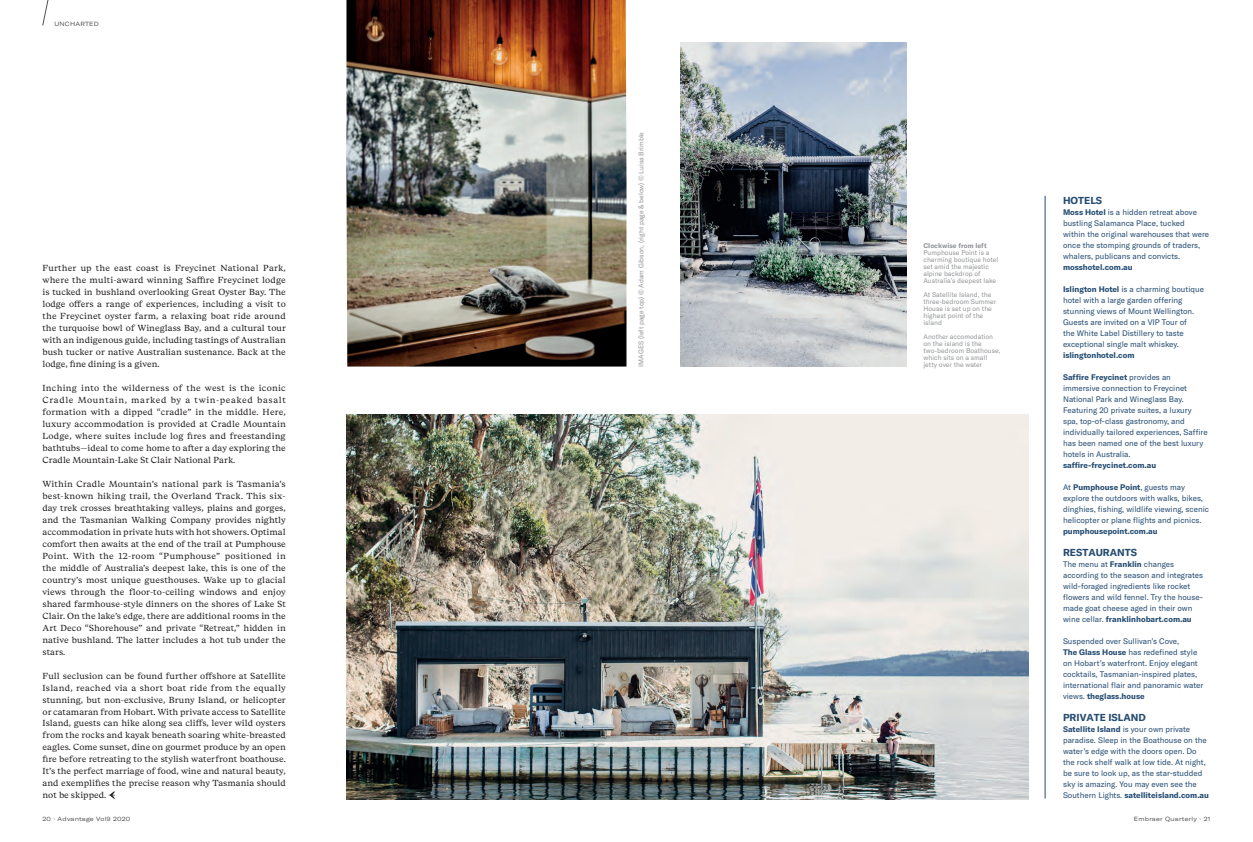
<style>
.page{position:relative;width:1253px;height:842px;background:#fff}
.page>*{position:absolute;margin:0;border:0;box-sizing:border-box;transform-origin:0 0}
.t1{font:700 10px "GT America Trial";color:#254c71}
.t2{font:8.8px/12px "Beirut Text";color:#231f20;text-align:justify}
.t3{font:8px/11px "GT America";color:#254c71}
.t4{font:700 8px "GT America Trial";color:#254c71}
.t5{font:6.8px/7px "GT America";color:#939598}
.t6{font:700 6.8px "GT America";color:#939598}
.t7{font:expanded 6px "GT America";letter-spacing:.04em;color:#505052}
.s1{font-family:"GT America Trial";font-weight:700}
.s2{font-weight:700}
.s3{font-family:"GT America";font-weight:400}
</style>
<div class="page">
<img style="left:346px;top:0;width:280px;height:367px">
<img style="left:346px;top:415px;width:682px;height:384px">
<img style="left:680px;top:43px;width:226px;height:324px">
<svg style="left:42px;top:0;width:7px;height:26px"></svg>
<svg style="left:108px;top:791px;width:7px;height:8px"></svg>
<hr style="left:1045px;top:196px;width:1px;height:602px;background:#254c71">
<p class="t7" style="left:54px;top:20px;width:46px">UNCHARTED</p>
<p class="t2" style="left:43px;top:262px;width:245px">Further up the east coast is Freycinet National Park, where the multi-award winning Saffire Freycinet lodge is tucked in bushland overlooking Great Oyster Bay. The lodge offers a range of experiences, including a visit to the Freycinet oyster farm, a relaxing boat ride around the turquoise bowl of Wineglass Bay, and a cultural tour with an indigenous guide, including tastings of Australian bush tucker or native Australian sustenance. Back at the lodge, fine dining is a given.</p>
<p class="t2" style="left:43px;top:382px;width:245px">Inching into the wilderness of the west is the iconic Cradle Mountain, marked by a twin-peaked basalt formation with a dipped “cradle” in the middle. Here, luxury accommodation is provided at Cradle Mountain Lodge, where suites include log fires and freestanding bathtubs—ideal to come home to after a day exploring the Cradle Mountain-Lake St Clair National Park.</p>
<p class="t2" style="left:43px;top:478px;width:245px">Within Cradle Mountain’s national park is Tasmania’s best-known hiking trail, the Overland Track. This six&shy;day trek crosses breathtaking valleys, plains and gorges, and the Tasmanian Walking Company provides nightly accommodation in private huts with hot showers. Optimal comfort then awaits at the end of the trail at Pumphouse Point. With the 12-room “Pumphouse” positioned in the middle of Australia’s deepest lake, this is one of the country’s most unique guesthouses. Wake up to glacial views through the floor-to-ceiling windows and enjoy shared farmhouse-style dinners on the shores of Lake St Clair. On the lake’s edge, there are additional rooms in the Art Deco “Shorehouse” and private “Retreat,” hidden in native bushland. The latter includes a hot tub under the stars.</p>
<p class="t2" style="left:43px;top:670px;width:245px">Full seclusion can be found further offshore at Satellite Island, reached via a short boat ride from the equally stunning, but non-exclusive, Bruny Island, or helicopter or catamaran from Hobart. With private access to Satellite Island, guests can hike along sea cliffs, lever wild oysters from the rocks and kayak beneath soaring white-breasted eagles. Come sunset, dine on gourmet produce by an open fire before retreating to the stylish waterfront boathouse.<br>It’s the perfect marriage of food, wine and natural beauty, and exemplifies the precise reason why Tasmania should not be skipped.</p>
<p class="t5" style="left:638px;top:367px;width:236px;rotate:-90deg">IMAGES (left page top) © Adam Gibson, (right page &amp; below) © Luisa Brimble</p>
<p class="t6" style="left:923px;top:241px;width:65px">Clockwise from left</p>
<p class="t5" style="left:923px;top:249px;width:76px">Pumphouse Point is a charming boutique hotel set amid the majestic alpine backdrop of<br>Australia’s deepest lake</p>
<p class="t5" style="left:923px;top:291px;width:74px">At Satellite Island, the three-bedroom Summer<br>House is set up on the highest point of the island</p>
<p class="t5" style="left:923px;top:333px;width:78px">Another accomodation on the island is the two-bedroom Boathouse, which sits on a small</p>
<p class="t5" style="left:923px;top:361px;width:60px">jetty over the water</p>
<p class="t1" style="left:1063px;top:196px;width:41px">HOTELS</p>
<p class="t3" style="left:1063px;top:206px;width:148px"><span class="s1">Moss Hotel</span> is a hidden retreat above bustling Salamanca Place, tucked<br>within the original warehouses that were once the stomping grounds of traders, whalers, publicans and convicts.</p>
<p class="t4" style="left:1063px;top:264px;width:71px">mosshotel.com.au</p>
<p class="t3" style="left:1063px;top:283px;width:142px"><span class="s2">Islington Hotel</span> is a charming boutique hotel with a large garden offering stunning views of Mount Wellington.<br>Guests are invited on a VIP Tour of<br>the White Label Distillery to taste exceptional single malt whiskey.</p>
<p class="t4" style="left:1063px;top:352px;width:73px">islingtonhotel.com</p>
<p class="t4" style="left:1063px;top:374px;width:109px">Saffire Freycinet <span class="s3">provides an</span></p>
<p class="t3" style="left:1063px;top:382px;width:146px">immersive connection to Freycinet National Park and Wineglass Bay.<br>Featuring 20 private suites, a luxury spa, top-of-class gastronomy, and individually tailored experiences, Saffire has been named one of the best luxury hotels in Australia.</p>
<p class="t4" style="left:1063px;top:462px;width:95px">saffire-freycinet.com.au</p>
<p class="t4" style="left:1063px;top:484px;width:124px"><span class="s3">At</span> Pumphouse Point<span class="s3">, guests may</span></p>
<p class="t3" style="left:1063px;top:492px;width:147px">explore the outdoors with walks, bikes, dinghies, fishing, wildlife viewing, scenic helicopter or plane flights and picnics.</p>
<p class="t4" style="left:1063px;top:528px;width:96px">pumphousepoint.com.au</p>
<p class="t1" style="left:1063px;top:548px;width:76px">RESTAURANTS</p>
<p class="t3" style="left:1063px;top:558px;width:142px">The menu at <span class="s1">Franklin</span> changes according to the season and integrates wild-foraged ingredients like rocket flowers and wild fennel. Try the house&shy;made goat cheese aged in their own</p>
<p class="t4" style="left:1063px;top:616px;width:130px"><span class="s3">wine cellar.</span> franklinhobart.com.au</p>
<p class="t3" style="left:1063px;top:635px;width:142px">Suspended over Sullivan’s Cove,<br><span class="s1">The Glass House</span> has redefined style on Hobart’s waterfront. Enjoy elegant cocktails, Tasmanian-inspired plates, international flair and panoramic water</p>
<p class="t4" style="left:1063px;top:693px;width:83px"><span class="s3">views.</span> theglass.house</p>
<p class="t1" style="left:1063px;top:713px;width:84px">PRIVATE ISLAND</p>
<p class="t3" style="left:1063px;top:723px;width:145px"><span class="s1">Satellite Island</span> is your own private paradise. Sleep in the Boathouse on the water’s edge with the doors open. Do the rock shelf walk at low tide. At night, be sure to look up, as the star-studded sky is amazing. You may even see the</p>
<p class="t4" style="left:1063px;top:792px;width:147px"><span class="s3">Southern Lights.</span> satelliteisland.com.au</p>
<p class="t7" style="left:43px;top:816px;width:89px">20 · Advantage Vol9 2020</p>
<p class="t7" style="left:1134px;top:816px;width:78px">Embraer Quarterly · 21</p>
</div>
